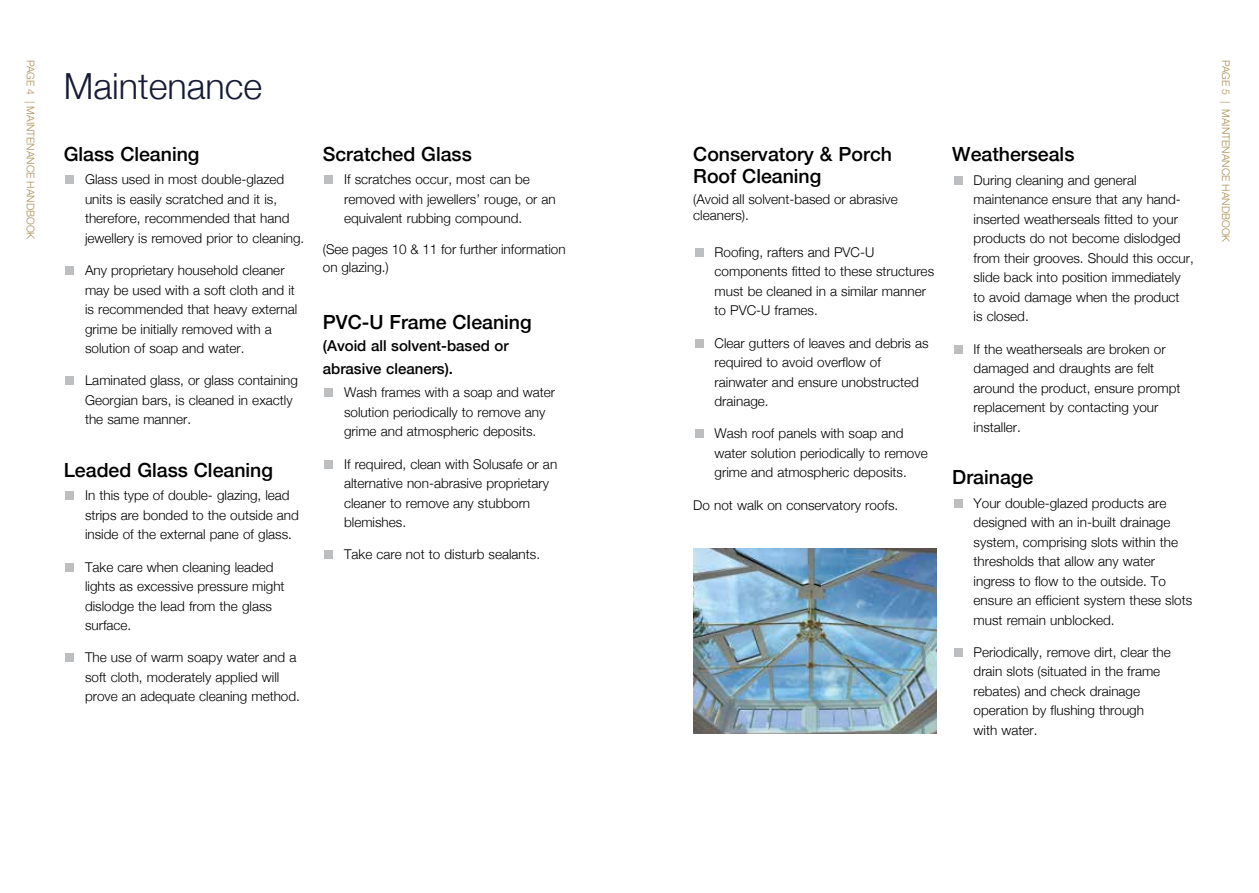
<style>
.page{position:relative;width:1259px;height:893px;background:#fff}
.page>*{position:absolute;margin:0;border:0;box-sizing:border-box;transform-origin:0 0}
.t1{font:300 36px "Helvetica Neue";color:#171b37}
.t2{font:500 19.5px/22.5px "Helvetica Neue";color:#000}
.t3{font:500 15px/22.5px "Helvetica Neue";color:#000}
.t4{font:300 13.5px/19.5px "Helvetica Neue";color:#000}
.t5{font:300 10.5px "Helvetica Neue";color:#ab9157}
</style>
<div class="page">
<div style="left:695px;top:248px;width:9px;height:9px;background:#bcbec0"></div>
<div style="left:695px;top:339px;width:9px;height:9px;background:#bcbec0"></div>
<div style="left:695px;top:429px;width:9px;height:9px;background:#bcbec0"></div>
<div style="left:65px;top:175px;width:9px;height:9px;background:#bcbec0"></div>
<div style="left:65px;top:266px;width:9px;height:9px;background:#bcbec0"></div>
<div style="left:65px;top:376px;width:9px;height:9px;background:#bcbec0"></div>
<div style="left:65px;top:491px;width:9px;height:9px;background:#bcbec0"></div>
<div style="left:65px;top:563px;width:9px;height:9px;background:#bcbec0"></div>
<div style="left:65px;top:653px;width:9px;height:9px;background:#bcbec0"></div>
<div style="left:324px;top:175px;width:9px;height:9px;background:#bcbec0"></div>
<div style="left:324px;top:388px;width:9px;height:9px;background:#bcbec0"></div>
<div style="left:324px;top:460px;width:9px;height:9px;background:#bcbec0"></div>
<div style="left:324px;top:550px;width:9px;height:9px;background:#bcbec0"></div>
<div style="left:954px;top:176px;width:9px;height:9px;background:#bcbec0"></div>
<div style="left:954px;top:345px;width:9px;height:9px;background:#bcbec0"></div>
<div style="left:954px;top:499px;width:9px;height:9px;background:#bcbec0"></div>
<div style="left:954px;top:648px;width:9px;height:9px;background:#bcbec0"></div>
<img style="left:693px;top:549px;width:243px;height:185px">
<p class="t5" style="left:39px;top:60px;width:181px;rotate:90deg">PAGE 4 | MAINTENANCE HANDBOOK</p>
<h1 class="t1" style="left:64px;top:57px;width:200px">Maintenance</h1>
<h2 class="t2" style="left:64px;top:141px;width:137px">Glass Cleaning</h2>
<p class="t4" style="left:85px;top:169px;width:221px">Glass used in most double-glazed units is easily scratched and it is, therefore, recommended that hand jewellery is removed prior to cleaning.</p>
<p class="t4" style="left:85px;top:260px;width:214px">Any proprietary household cleaner may be used with a soft cloth and it is recommended that heavy external grime be initially removed with a solution of soap and water.</p>
<p class="t4" style="left:85px;top:370px;width:214px">Laminated glass, or glass containing<br>Georgian bars, is cleaned in exactly the same manner.</p>
<h2 class="t2" style="left:64px;top:457px;width:211px">Leaded Glass Cleaning</h2>
<p class="t4" style="left:85px;top:485px;width:215px">In this type of double- glazing, lead strips are bonded to the outside and inside of the external pane of glass.</p>
<p class="t4" style="left:85px;top:556px;width:201px">Take care when cleaning leaded lights as excessive pressure might dislodge the lead from the glass surface.</p>
<p class="t4" style="left:85px;top:647px;width:216px">The use of warm soapy water and a soft cloth, moderately applied will prove an adequate cleaning method.</p>
<h2 class="t2" style="left:323px;top:141px;width:151px">Scratched Glass</h2>
<p class="t4" style="left:344px;top:169px;width:213px">If scratches occur, most can be removed with jewellers’ rouge, or an equivalent rubbing compound.</p>
<p class="t4" style="left:323px;top:239px;width:244px;line-height:18px">(See pages 10 &amp; 11 for further information on glazing.)</p>
<h2 class="t2" style="left:323px;top:309px;width:210px">PVC-U Frame Cleaning</h2>
<p class="t3" style="left:323px;top:333px;width:187px">(Avoid all solvent-based or abrasive cleaners).</p>
<p class="t4" style="left:344px;top:382px;width:213px">Wash frames with a soap and water solution periodically to remove any grime and atmospheric deposits.</p>
<p class="t4" style="left:344px;top:453px;width:215px">If required, clean with Solusafe or an alternative non-abrasive proprietary cleaner to remove any stubborn blemishes.</p>
<p class="t4" style="left:344px;top:544px;width:197px">Take care not to disturb sealants.</p>
<h2 class="t2" style="left:693px;top:141px;width:200px">Conservatory &amp; Porch<br>Roof Cleaning</h2>
<p class="t4" style="left:693px;top:190px;width:206px;line-height:16.5px">(Avoid all solvent-based or abrasive cleaners).</p>
<p class="t4" style="left:714px;top:241px;width:221px">Roofing, rafters and PVC-U components fitted to these structures must be cleaned in a similar manner to PVC-U frames.</p>
<p class="t4" style="left:714px;top:332px;width:216px">Clear gutters of leaves and debris as required to avoid overflow of rainwater and ensure unobstructed drainage.</p>
<p class="t4" style="left:714px;top:423px;width:215px">Wash roof panels with soap and water solution periodically to remove grime and atmospheric deposits.</p>
<p class="t4" style="left:693px;top:494px;width:206px">Do not walk on conservatory roofs.</p>
<h2 class="t2" style="left:952px;top:141px;width:124px">Weatherseals</h2>
<p class="t4" style="left:973px;top:169px;width:222px">During cleaning and general maintenance ensure that any hand&shy;inserted weatherseals fitted to your products do not become dislodged from their grooves. Should this occur, slide back into position immediately to avoid damage when the product<br>is closed.</p>
<p class="t4" style="left:973px;top:338px;width:208px">If the weatherseals are broken or damaged and draughts are felt around the product, ensure prompt replacement by contacting your installer.</p>
<h2 class="t2" style="left:952px;top:464px;width:82px">Drainage</h2>
<p class="t4" style="left:973px;top:492px;width:220px">Your double-glazed products are designed with an in-built drainage system, comprising slots within the thresholds that allow any water ingress to flow to the outside. To ensure an efficient system these slots must remain unblocked.</p>
<p class="t4" style="left:973px;top:641px;width:199px">Periodically, remove dirt, clear the drain slots (situated in the frame rebates) and check drainage operation by flushing through with water.</p>
<p class="t5" style="left:1234px;top:60px;width:184px;rotate:90deg">PAGE 5 | MAINTENANCE HANDBOOK</p>
</div>
